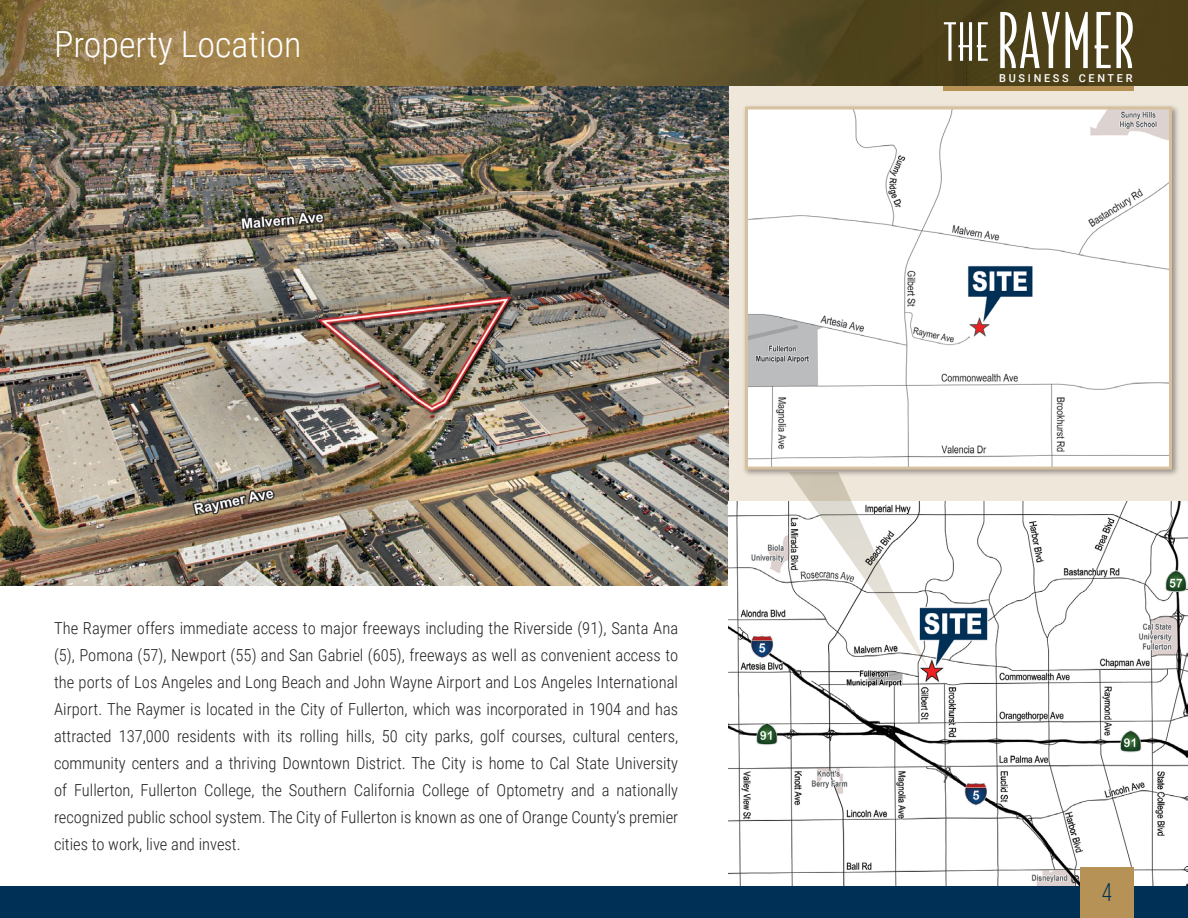
<style>
.page{position:relative;width:1188px;height:918px;background:#fff}
.page>*{position:absolute;margin:0;border:0;box-sizing:border-box;transform-origin:0 0}
.Heading{font:300 36px "Roboto Condensed";color:#fff}
.t1{font:25.5px "Bebas Neue";color:#003055}
.Copy{font:300 16.5px/27px "Roboto Condensed";color:#231f20;text-align:justify}
.t2{font:500 10.95px "Roboto";letter-spacing:.245em;color:#fff}
</style>
<div class="page">
<img style="left:0;top:0;width:1188px;height:86px">
<div style="left:729px;top:86px;width:459px;height:416px;background:#efe7da"></div>
<img style="left:0;top:86px;width:729px;height:499px">
<img style="left:729px;top:502px;width:459px;height:384px">
<div style="left:0;top:886px;width:1188px;height:32px;background:#003055"></div>
<div style="left:1080px;top:867px;width:54px;height:51px;background:#b79257"></div>
<svg style="left:789px;top:477px;width:140px;height:193px"></svg>
<div style="left:742px;top:103px;width:438px;height:374px;background:#231f20;opacity:.45"></div>
<img style="left:749px;top:110px;width:419px;height:356px">
<div style="left:745px;top:106px;width:427px;height:364px;border:3px solid #d7c09e"></div>
<hr style="left:944px;top:86px;width:190px;height:4px;background:#b79257">
<svg style="left:944px;top:12px;width:189px;height:56px"></svg>
<p class="Heading" style="left:54px;top:19px;width:249px">Property Location</p>
<p class="Copy" style="left:54px;top:614px;width:626px">The Raymer offers immediate access to major freeways including the Riverside (91), Santa Ana (5), Pomona (57), Newport (55) and San Gabriel (605), freeways as well as convenient access to the ports of Los Angeles and Long Beach and John Wayne Airport and Los Angeles International Airport. The Raymer is located in the City of Fullerton, which was incorporated in 1904 and has attracted 137,000 residents with its rolling hills, 50 city parks, golf courses, cultural centers, community centers and a thriving Downtown District. The City is home to Cal State University of Fullerton, Fullerton College, the Southern California College of Optometry and a nationally recognized public school system. The City of Fullerton is known as one of Orange County’s premier cities to work, live and invest.</p>
<p class="t2" style="left:999px;top:70px;width:135px">BUSINESS CENTER</p>
<h2 class="t1" style="left:1102px;top:879px;width:12px">4</h2>
</div>
